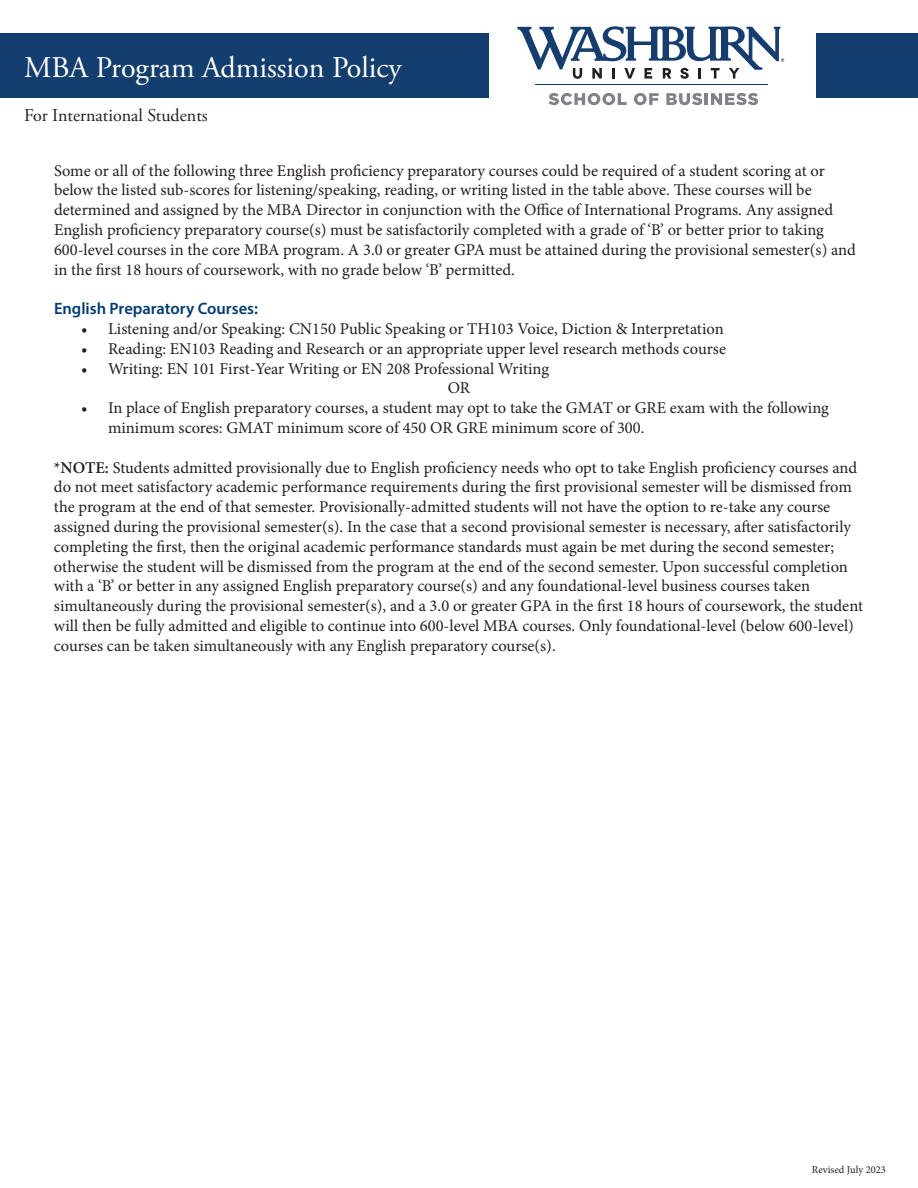
<style>
.page{position:relative;width:918px;height:1188px;background:#fff}
.page>*{position:absolute;margin:0;border:0;box-sizing:border-box;transform-origin:0 0}
.t1{font:30px "Adobe Garamond Pro";color:#fff}
.t2{font:18px "Adobe Garamond Pro";color:#231f20}
.t3{font:16.5px/19.8px "Minion Pro";color:#231f20}
.Sub-header{font:600 16.5px "Myriad Pro";color:#003b70}
.t4{font:10.5px "Minion Pro";color:#231f20}
.s1{font-weight:600}
</style>
<div class="page">
<hr style="left:536px;top:85px;width:232px;height:1px;background:#153d6e">
<svg style="left:549px;top:93px;width:78px;height:12px"></svg>
<svg style="left:634px;top:93px;width:25px;height:12px"></svg>
<svg style="left:666px;top:93px;width:92px;height:12px"></svg>
<svg style="left:517px;top:26px;width:267px;height:53px"></svg>
<div style="left:0;top:33px;width:488px;height:65px;background:#143e6e"></div>
<div style="left:816px;top:33px;width:102px;height:65px;background:#143e6e"></div>
<p class="t1" style="left:24px;top:49px;width:379px">MBA Program Admission Policy</p>
<p class="t2" style="left:24px;top:105px;width:185px">For International Students</p>
<p class="t3" style="left:54px;top:160px;width:803px">Some or all of the following three English proficiency preparatory courses could be required of a student scoring at or below the listed sub-scores for listening/speaking, reading, or writing listed in the table above. These courses will be determined and assigned by the MBA Director in conjunction with the Office of International Programs. Any assigned English proficiency preparatory course(s) must be satisfactorily completed with a grade of ‘B’ or better prior to taking 600-level courses in the core MBA program. A 3.0 or greater GPA must be attained during the provisional semester(s) and in the first 18 hours of coursework, with no grade below ‘B’ permitted.</p>
<p class="Sub-header" style="left:54px;top:298px;width:205px">English Preparatory Courses:</p>
<p class="t3" style="left:81px;top:319px;width:644px">• Listening and/or Speaking: CN150 Public Speaking or TH103 Voice, Diction &amp; Interpretation</p>
<p class="t3" style="left:81px;top:339px;width:647px">• Reading: EN103 Reading and Research or an appropriate upper level research methods course</p>
<p class="t3" style="left:81px;top:358px;width:470px">• Writing: EN 101 First-Year Writing or EN 208 Professional Writing</p>
<p class="t3" style="left:448px;top:378px;width:24px">OR</p>
<p class="t3" style="left:108px;top:398px;width:723px;text-indent:-27px">• In place of English preparatory courses, a student may opt to take the GMAT or GRE exam with the following minimum scores: GMAT minimum score of 450 OR GRE minimum score of 300.</p>
<p class="t3" style="left:54px;top:457px;width:811px"><span class="s1">*NOTE:</span> Students admitted provisionally due to English proficiency needs who opt to take English proficiency courses and do not meet satisfactory academic performance requirements during the first provisional semester will be dismissed from the program at the end of that semester. Provisionally-admitted students will not have the option to re-take any course assigned during the provisional semester(s). In the case that a second provisional semester is necessary, after satisfactorily completing the first, then the original academic performance standards must again be met during the second semester; otherwise the student will be dismissed from the program at the end of the second semester. Upon successful completion with a ‘B’ or better in any assigned English preparatory course(s) and any foundational-level business courses taken simultaneously during the provisional semester(s), and a 3.0 or greater GPA in the first 18 hours of coursework, the student will then be fully admitted and eligible to continue into 600-level MBA courses. Only foundational-level (below 600-level) courses can be taken simultaneously with any English preparatory course(s).</p>
<p class="t4" style="left:812px;top:1163px;width:75px">Revised July 2023</p>
</div>
